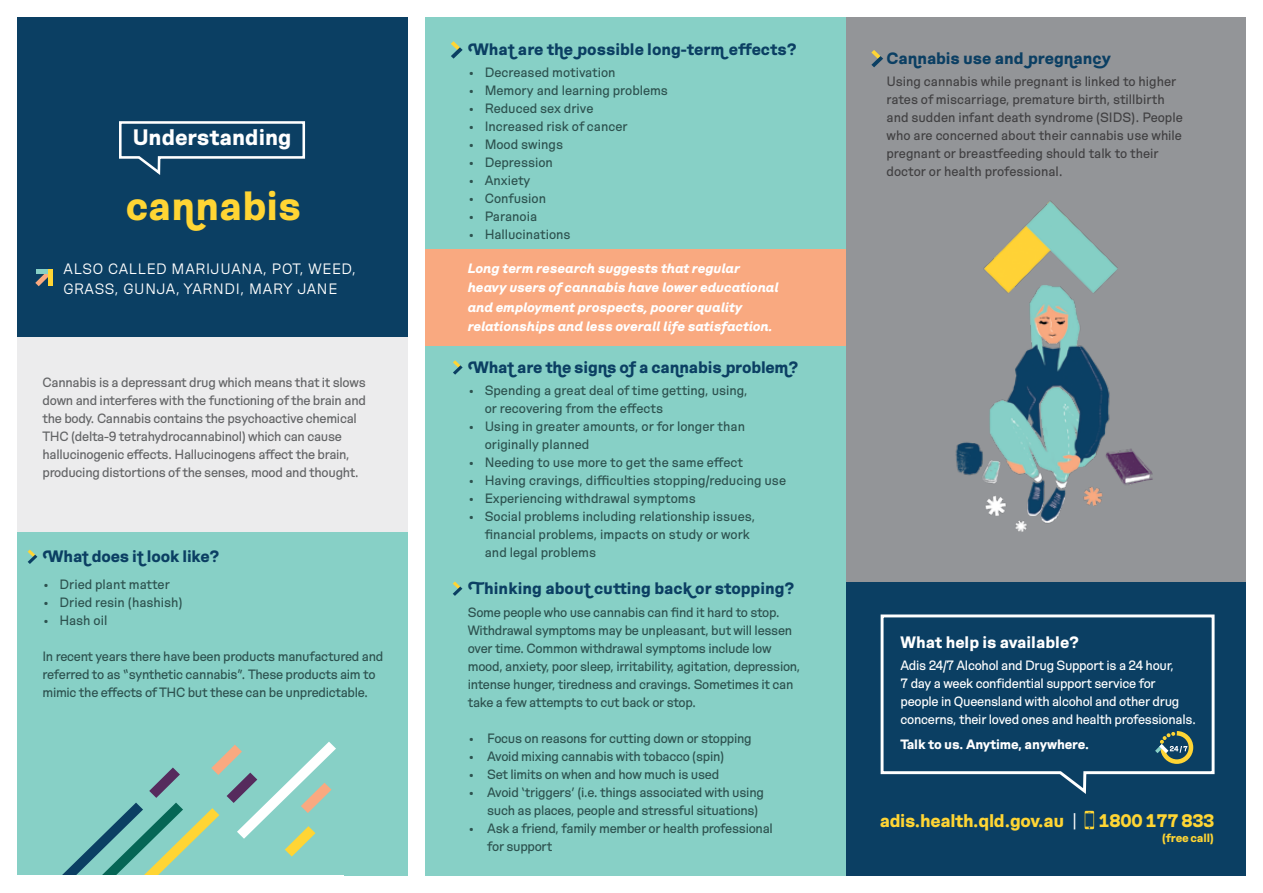
<style>
.page{position:relative;width:1263px;height:893px;background:#fff}
.page>*{position:absolute;margin:0;border:0;box-sizing:border-box;transform-origin:0 0}
.t1{font:700 40.5px "Hope Sans";color:#ffd534}
.t2{font:700 22.35px "Hope Sans";letter-spacing:-.005em;color:#fff}
.t3{font:700 18.15px "Hope Sans";letter-spacing:-.02em;color:#ffd534}
.t4{font:700 16.5px "Hope Sans";letter-spacing:-.005em;color:#0b3f63}
.t5{font:700 16.5px "Hope Sans";color:#fff}
.t6{font:300 15px/19.5px "Hope Sans";letter-spacing:.05em;color:#fff}
.t7{font:13.5px/18px "Hope Sans";letter-spacing:-.02em;color:#2d524f}
.t8{font:13.5px/18px "Hope Sans";color:#2d524f}
.t9{font:13.5px/18px "Hope Sans";letter-spacing:-.02em;color:#636466}
.t10{font:13.5px/18px "Hope Sans";color:#414042}
.t11{font:13.5px/18px "Hope Sans";letter-spacing:-.02em;color:#fff}
.t12{font:italic 700 13.5px/19.5px "Hope Sans";letter-spacing:-.005em;color:#fff}
.t13{font:700 13.5px "Hope Sans";letter-spacing:-.01em;color:#fff}
.t14{font:700 11.85px "Hope Sans";letter-spacing:-.02em;color:#ffd534}
.s1{font-weight:300;color:#fff}
</style>
<div class="page">
<div style="left:425px;top:17px;width:821px;height:859px;background:#87d0c6"></div>
<svg style="left:453px;top:360px;width:10px;height:15px"></svg>
<div style="left:846px;top:17px;width:400px;height:566px;background:#939598"></div>
<div style="left:17px;top:509px;width:390px;height:367px;background:#87d0c6"></div>
<div style="left:17px;top:17px;width:390px;height:320px;background:#0b3f63"></div>
<svg style="left:35px;top:274px;width:15px;height:12px"></svg>
<div style="left:36px;top:269px;width:17px;height:5px;background:#87d0c6"></div>
<div style="left:48px;top:269px;width:5px;height:16px;background:#ffd534"></div>
<svg style="left:28px;top:550px;width:9px;height:14px"></svg>
<svg style="left:451px;top:41px;width:12px;height:18px"></svg>
<div style="left:17px;top:337px;width:390px;height:194px;background:#ececed"></div>
<svg style="left:119px;top:121px;width:187px;height:54px"></svg>
<div style="left:846px;top:582px;width:400px;height:294px;background:#0b3f63"></div>
<img style="left:955px;top:201px;width:198px;height:331px">
<svg style="left:44px;top:742px;width:292px;height:134px"></svg>
<div style="left:425px;top:250px;width:421px;height:96px;background:#f9a980"></div>
<svg style="left:453px;top:581px;width:9px;height:15px"></svg>
<svg style="left:871px;top:50px;width:12px;height:17px"></svg>
<svg style="left:880px;top:614px;width:335px;height:180px"></svg>
<svg style="left:1085px;top:811px;width:9px;height:18px"></svg>
<svg style="left:1155px;top:729px;width:40px;height:37px"></svg>
<h2 class="t2" style="left:133px;top:125px;width:160px">Understanding</h2>
<h1 class="t1" style="left:126px;top:182px;width:177px">cannabis</h1>
<p class="t6" style="left:64px;top:259px;width:294px">ALSO CALLED MARIJUANA, POT, WEED,<br>GRASS, GUNJA, YARNDI, MARY JANE</p>
<p class="t9" style="left:43px;top:373px;width:325px">Cannabis is a depressant drug which means that it slows down and interferes with the functioning of the brain and the body. Cannabis contains the psychoactive chemical THC (delta-9 tetrahydrocannabinol) which can cause hallucinogenic effects. Hallucinogens affect the brain, producing distortions of the senses, mood and thought.</p>
<p class="t4" style="left:43px;top:547px;width:179px">What does it look like?</p>
<p class="t8" style="left:43px;top:575px;width:129px">• Dried plant matter</p>
<p class="t8" style="left:43px;top:593px;width:142px">• Dried resin (hashish)</p>
<p class="t7" style="left:43px;top:611px;width:66px">• Hash oil</p>
<p class="t7" style="left:43px;top:647px;width:342px">In recent years there have been products manufactured and referred to as “synthetic cannabis”. These products aim to mimic the effects of THC but these can be unpredictable.</p>
<p class="t4" style="left:468px;top:40px;width:331px">What are the possible long-term effects?</p>
<p class="t8" style="left:468px;top:64px;width:149px">• Decreased motivation</p>
<p class="t8" style="left:468px;top:82px;width:202px">• Memory and learning problems</p>
<p class="t8" style="left:468px;top:100px;width:127px">• Reduced sex drive</p>
<p class="t8" style="left:468px;top:118px;width:161px">• Increased risk of cancer</p>
<p class="t8" style="left:468px;top:136px;width:97px">• Mood swings</p>
<p class="t8" style="left:468px;top:154px;width:87px">• Depression</p>
<p class="t8" style="left:468px;top:172px;width:64px">• Anxiety</p>
<p class="t8" style="left:468px;top:190px;width:80px">• Confusion</p>
<p class="t7" style="left:468px;top:208px;width:71px">• Paranoia</p>
<p class="t7" style="left:468px;top:226px;width:104px">• Hallucinations</p>
<p class="t12" style="left:468px;top:258px;width:312px">Long term research suggests that regular heavy users of cannabis have lower educational and employment prospects, poorer quality relationships and less overall life satisfaction.</p>
<p class="t4" style="left:468px;top:357px;width:332px">What are the signs of a cannabis problem?</p>
<p class="t8" style="left:485px;top:381px;width:264px;text-indent:-17px">• Spending a great deal of time getting, using, or recovering from the effects</p>
<p class="t8" style="left:485px;top:417px;width:262px;text-indent:-17px">• Using in greater amounts, or for longer than originally planned</p>
<p class="t8" style="left:468px;top:453px;width:277px">• Needing to use more to get the same effect</p>
<p class="t8" style="left:468px;top:471px;width:320px">• Having cravings, difficulties stopping/reducing use</p>
<p class="t8" style="left:468px;top:489px;width:229px">• Experiencing withdrawal symptoms</p>
<p class="t8" style="left:485px;top:507px;width:272px;text-indent:-17px">• Social problems including relationship issues, financial problems, impacts on study or work and legal problems</p>
<p class="t4" style="left:468px;top:579px;width:328px">Thinking about cutting back or stopping?</p>
<p class="t7" style="left:468px;top:603px;width:334px">Some people who use cannabis can find it hard to stop.<br>Withdrawal symptoms may be unpleasant, but will lessen over time. Common withdrawal symptoms include low mood, anxiety, poor sleep, irritability, agitation, depression, intense hunger, tiredness and cravings. Sometimes it can take a few attempts to cut back or stop.</p>
<p class="t7" style="left:468px;top:729px;width:285px">• Focus on reasons for cutting down or stopping</p>
<p class="t7" style="left:468px;top:747px;width:258px">• Avoid mixing cannabis with tobacco (spin)</p>
<p class="t7" style="left:468px;top:765px;width:253px">• Set limits on when and how much is used</p>
<p class="t7" style="left:487px;top:783px;width:278px;text-indent:-19px">• Avoid ‘triggers’ (i.e. things associated with using such as places, people and stressful situations)</p>
<p class="t7" style="left:487px;top:819px;width:287px;text-indent:-19px">• Ask a friend, family member or health professional for support</p>
<p class="t4" style="left:886px;top:49px;width:226px">Cannabis use and pregnancy</p>
<p class="t10" style="left:886px;top:73px;width:298px">Using cannabis while pregnant is linked to higher rates of miscarriage, premature birth, stillbirth and sudden infant death syndrome (SIDS). People who are concerned about their cannabis use while pregnant or breastfeeding should talk to their doctor or health professional.</p>
<p class="t5" style="left:900px;top:632px;width:180px">What help is available?</p>
<p class="t11" style="left:900px;top:656px;width:297px">Adis 24/7 Alcohol and Drug Support is a 24 hour,<br>7 day a week confidential support service for people in Queensland with alcohol and other drug concerns, their loved ones and health professionals.</p>
<p class="t13" style="left:900px;top:737px;width:190px">Talk to us. Anytime, anywhere.</p>
<h3 class="t3" style="left:880px;top:810px;width:336px">adis.health.qld.gov.au <span class="s1">|</span> 1800 177 833</h3>
<p class="t14" style="left:1162px;top:831px;width:53px">(free call)</p>
</div>
